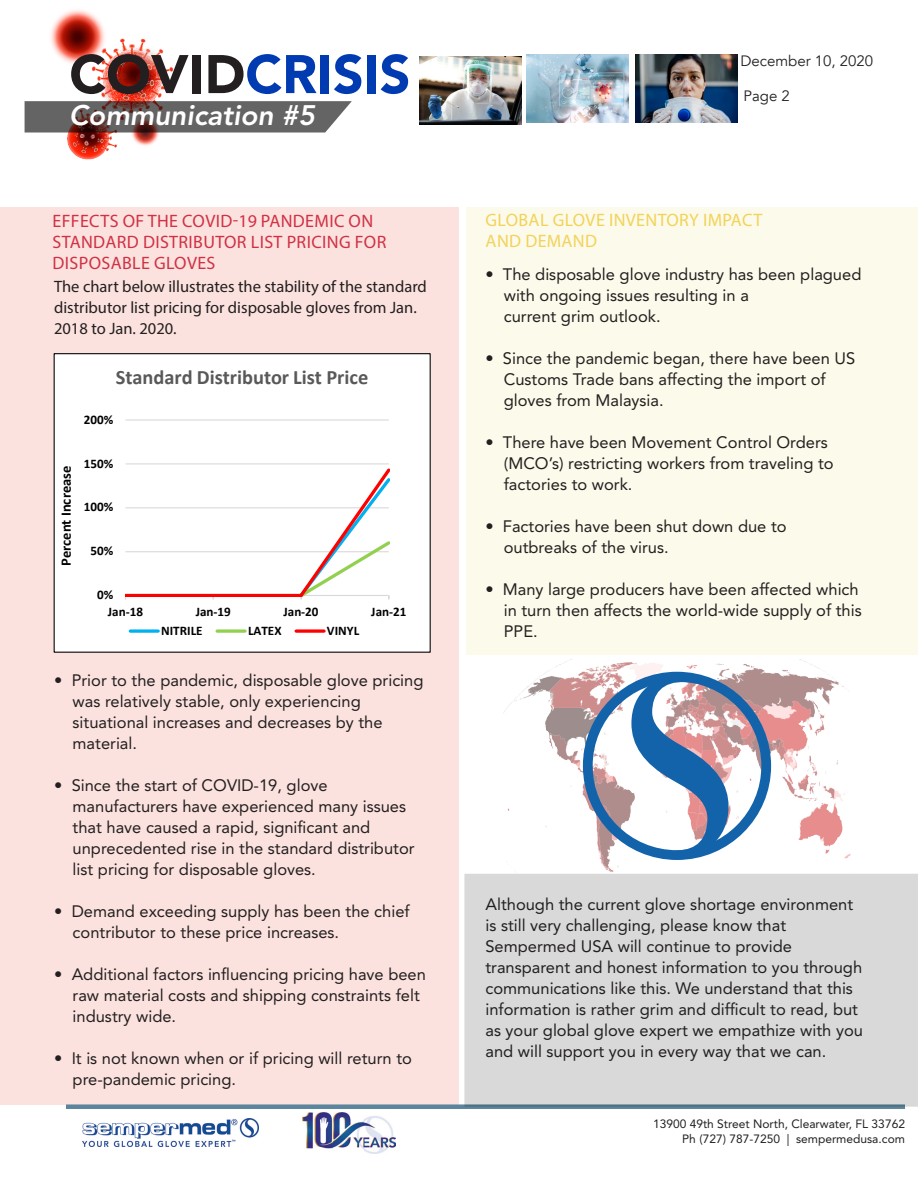
<style>
.page{position:relative;width:918px;height:1188px;background:#fff}
.page>*{position:absolute;margin:0;border:0;box-sizing:border-box;transform-origin:0 0}
.t1{font:900 53.7px "Avenir";color:#003bb1}
.t2{font:italic 800 28.05px "Avenir";color:#fff}
.t3{font:700 20.4px "Calibri";color:#595959}
.t4{font:18px/21px "Myriad Pro";letter-spacing:.02em;color:#d13145}
.t5{font:18px "Myriad Pro";letter-spacing:.02em;color:#f2d359}
.t6{font:16.5px/21px "Avenir";color:#231f20}
.t7{font:16.5px/21px "Myriad Pro";color:#231f20}
.t8{font:15px "Avenir LT Com";color:#231f20}
.t9{font:700 14.55px "Calibri";letter-spacing:.005em;color:#000}
.t10{font:700 13.05px "Calibri";color:#000}
.t11{font:12px "Avenir";color:#231f20}
.s1{color:#231f20}
</style>
<div class="page">
<div style="left:0;top:207px;width:459px;height:898px;background:#fbe2de"></div>
<div style="left:467px;top:207px;width:451px;height:448px;background:#fcfaeb"></div>
<div style="left:66px;top:1104px;width:839px;height:5px;background:#5b859c"></div>
<img style="left:83px;top:1119px;width:176px;height:28px">
<img style="left:303px;top:1113px;width:93px;height:40px">
<img style="left:527px;top:54px;width:102px;height:68px">
<img style="left:419px;top:56px;width:102px;height:68px">
<img style="left:635px;top:54px;width:103px;height:68px">
<img style="left:50px;top:10px;width:124px;height:150px">
<svg style="left:25px;top:101px;width:327px;height:32px;background:#6b6564"></svg>
<div style="left:54px;top:354px;width:376px;height:298px;background:#fff"></div>
<hr style="left:125px;top:463px;width:264px;height:1px;background:#d9d9d9">
<hr style="left:125px;top:419px;width:264px;height:2px;background:#d9d9d9">
<svg style="left:125px;top:468px;width:265px;height:132px"></svg>
<svg style="left:130px;top:629px;width:28px;height:4px"></svg>
<svg style="left:217px;top:629px;width:28px;height:4px"></svg>
<svg style="left:296px;top:629px;width:28px;height:4px"></svg>
<div style="left:464px;top:874px;width:454px;height:233px;background:#d9d9d9"></div>
<img style="left:655px;top:659px;width:181px;height:108px">
<svg style="left:583px;top:672px;width:188px;height:188px"></svg>
<p class="t1" style="left:69px;top:42px;width:343px"><span class="s1">COVID</span>CRISIS</p>
<p class="t2" style="left:69px;top:99px;width:248px">Communication #5</p>
<p class="t4" style="left:53px;top:210px;width:335px">EFFECTS OF THE COVID-19 PANDEMIC ON<br>STANDARD DISTRIBUTOR LIST PRICING FOR<br>DISPOSABLE GLOVES</p>
<p class="t7" style="left:54px;top:276px;width:374px">The chart below illustrates the stability of the standard distributor list pricing for disposable gloves from Jan.<br>2018 to Jan. 2020.</p>
<p class="t3" style="left:116px;top:363px;width:254px">Standard Distributor List Price</p>
<p class="t10" style="left:84px;top:410px;width:31px">200%</p>
<p class="t9" style="left:56px;top:566px;width:102px;rotate:-90deg">Percent Increase</p>
<p class="t10" style="left:84px;top:454px;width:31px">150%</p>
<p class="t10" style="left:84px;top:498px;width:31px">100%</p>
<p class="t10" style="left:91px;top:542px;width:24px">50%</p>
<p class="t10" style="left:97px;top:586px;width:18px">0%</p>
<p class="t10" style="left:108px;top:603px;width:37px">Jan-18</p>
<p class="t10" style="left:196px;top:603px;width:37px">Jan-19</p>
<p class="t10" style="left:284px;top:603px;width:37px">Jan-20</p>
<p class="t10" style="left:371px;top:603px;width:37px">Jan-21</p>
<p class="t10" style="left:161px;top:621px;width:43px">NITRILE</p>
<p class="t10" style="left:248px;top:621px;width:35px">LATEX</p>
<p class="t10" style="left:327px;top:621px;width:34px">VINYL</p>
<p class="t6" style="left:73px;top:670px;width:352px;text-indent:-18px">• Prior to the pandemic, disposable glove pricing was relatively stable, only experiencing situational increases and decreases by the material.</p>
<p class="t6" style="left:73px;top:775px;width:335px;text-indent:-18px">• Since the start of COVID-19, glove manufacturers have experienced many issues that have caused a rapid, significant and</p>
<p class="t6" style="left:73px;top:838px;width:344px">unprecedented rise in the standard distributor list pricing for disposable gloves.</p>
<p class="t6" style="left:54px;top:901px;width:357px">• Demand exceeding supply has been the chief</p>
<p class="t6" style="left:73px;top:922px;width:268px">contributor to these price increases.</p>
<p class="t6" style="left:73px;top:964px;width:355px;text-indent:-18px">• Additional factors influencing pricing have been raw material costs and shipping constraints felt industry wide.</p>
<p class="t6" style="left:54px;top:1048px;width:359px">• It is not known when or if pricing will return to</p>
<p class="t6" style="left:73px;top:1069px;width:165px">pre-pandemic pricing.</p>
<p class="t8" style="left:740px;top:52px;width:134px">December 10, 2020</p>
<p class="t8" style="left:743px;top:87px;width:48px">Page 2</p>
<p class="t5" style="left:486px;top:208px;width:278px">GLOBAL GLOVE INVENTORY IMPACT</p>
<p class="t5" style="left:486px;top:229px;width:113px">AND DEMAND</p>
<p class="t6" style="left:504px;top:264px;width:359px;text-indent:-18px">• The disposable glove industry has been plagued with ongoing issues resulting in a</p>
<p class="t6" style="left:504px;top:306px;width:158px">current grim outlook.</p>
<p class="t6" style="left:504px;top:348px;width:353px;text-indent:-18px">• Since the pandemic began, there have been US<br>Customs Trade bans affecting the import of</p>
<p class="t6" style="left:504px;top:390px;width:161px">gloves from Malaysia.</p>
<p class="t6" style="left:485px;top:432px;width:344px">• There have been Movement Control Orders</p>
<p class="t6" style="left:504px;top:453px;width:331px">(MCO’s) restricting workers from traveling to</p>
<p class="t6" style="left:504px;top:474px;width:130px">factories to work.</p>
<p class="t6" style="left:504px;top:516px;width:284px;text-indent:-18px">• Factories have been shut down due to outbreaks of the virus.</p>
<p class="t6" style="left:504px;top:579px;width:359px;text-indent:-18px">• Many large producers have been affected which in turn then affects the world-wide supply of this<br>PPE.</p>
<p class="t6" style="left:485px;top:894px;width:379px">Although the current glove shortage environment is still very challenging, please know that Sempermed USA will continue to provide transparent and honest information to you through communications like this. We understand that this information is rather grim and difficult to read, but as your global glove expert we empathize with you and will support you in every way that we can.</p>
<p class="t11" style="left:653px;top:1117px;width:253px">13900 49th Street North, Clearwater, FL 33762</p>
<p class="t11" style="left:682px;top:1132px;width:224px">Ph (727) 787-7250 | sempermedusa.com</p>
</div>
